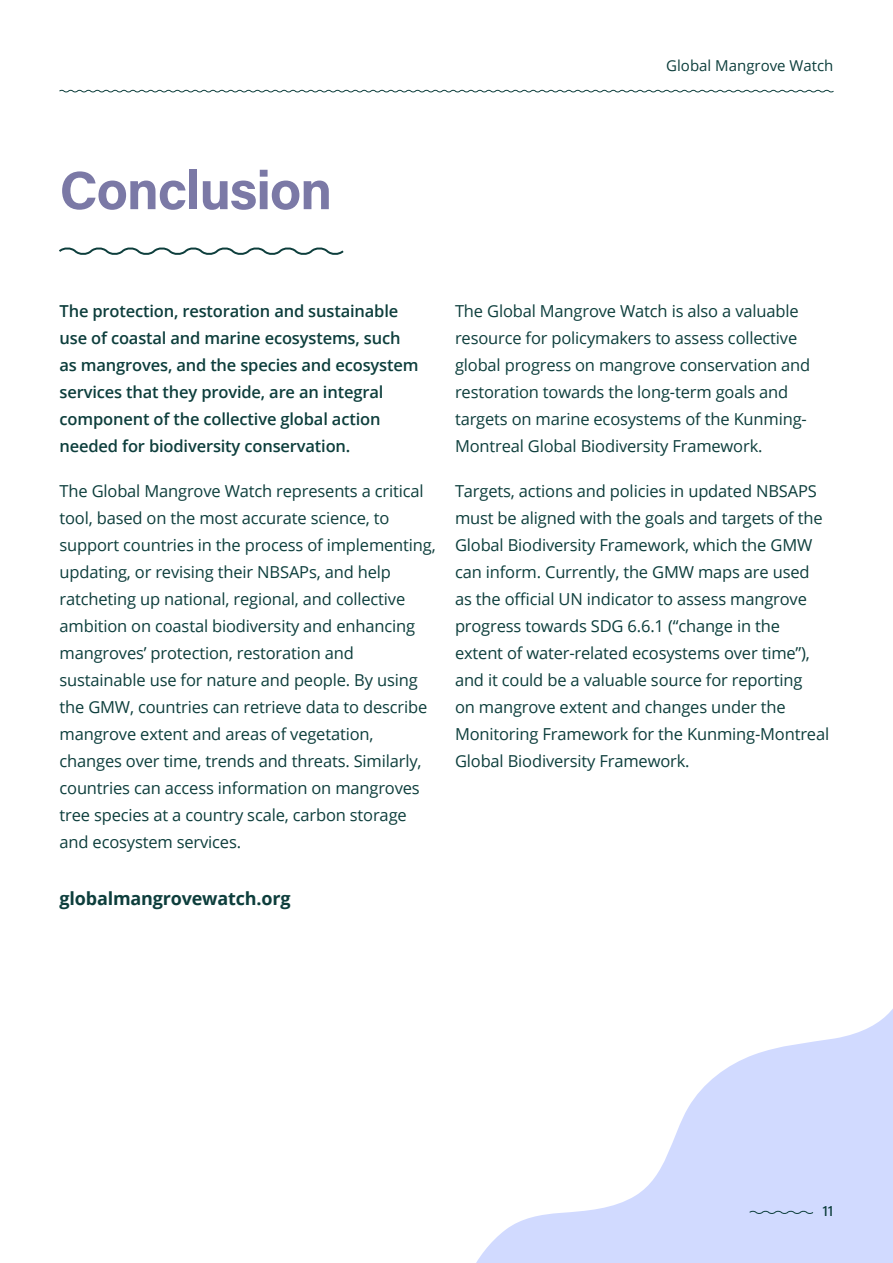
<style>
.page{position:relative;width:893px;height:1263px;background:#fff}
.page>*{position:absolute;margin:0;border:0;box-sizing:border-box;transform-origin:0 0}
.t1{font:700 54px "Acumin Pro";letter-spacing:-.02em;color:#7b79a6}
.t2{font:700 18px "Open Sans";letter-spacing:-.01em;color:#0d3e3c}
.t3{font:16.5px/27px "Open Sans";letter-spacing:-.01em;color:#0d3e3c}
.t4{font:600 16.5px/27px "Open Sans";letter-spacing:-.01em;color:#0d3e3c}
.t5{font:15px "Open Sans";color:#0d3e3c}
.t6{font:500 15px "Acumin Pro";color:#0d3e3c}
</style>
<div class="page">
<svg style="left:476px;top:1009px;width:417px;height:254px;fill:#d1daff"></svg>
<svg style="left:59px;top:247px;width:285px;height:8px"></svg>
<svg style="left:748px;top:1210px;width:66px;height:5px"></svg>
<svg style="left:59px;top:89px;width:775px;height:4px"></svg>
<h1 class="t1" style="left:60px;top:152px;width:274px">Conclusion</h1>
<p class="t5" style="left:666px;top:56px;width:169px">Global Mangrove Watch</p>
<p class="t4" style="left:60px;top:297px;width:361px">The protection, restoration and sustainable use of coastal and marine ecosystems, such as mangroves, and the species and ecosystem services that they provide, are an integral component of the collective global action needed for biodiversity conservation.</p>
<p class="t3" style="left:60px;top:477px;width:378px">The Global Mangrove Watch represents a critical tool, based on the most accurate science, to support countries in the process of implementing, updating, or revising their NBSAPs, and help ratcheting up national, regional, and collective ambition on coastal biodiversity and enhancing mangroves’ protection, restoration and sustainable use for nature and people. By using the GMW, countries can retrieve data to describe mangrove extent and areas of vegetation, changes over time, trends and threats. Similarly, countries can access information on mangroves tree species at a country scale, carbon storage and ecosystem services.</p>
<p class="t2" style="left:60px;top:886px;width:233px">globalmangrovewatch.org</p>
<p class="t3" style="left:455px;top:297px;width:357px">The Global Mangrove Watch is also a valuable resource for policymakers to assess collective global progress on mangrove conservation and restoration towards the long-term goals and targets on marine ecosystems of the Kunming-Montreal Global Biodiversity Framework.</p>
<p class="t3" style="left:455px;top:477px;width:376px">Targets, actions and policies in updated NBSAPS must be aligned with the goals and targets of the Global Biodiversity Framework, which the GMW can inform. Currently, the GMW maps are used as the official UN indicator to assess mangrove progress towards SDG 6.6.1 (“change in the extent of water-related ecosystems over time”), and it could be a valuable source for reporting<br>on mangrove extent and changes under the Monitoring Framework for the Kunming-Montreal Global Biodiversity Framework.</p>
<p class="t6" style="left:822px;top:1200px;width:13px">11</p>
</div>
